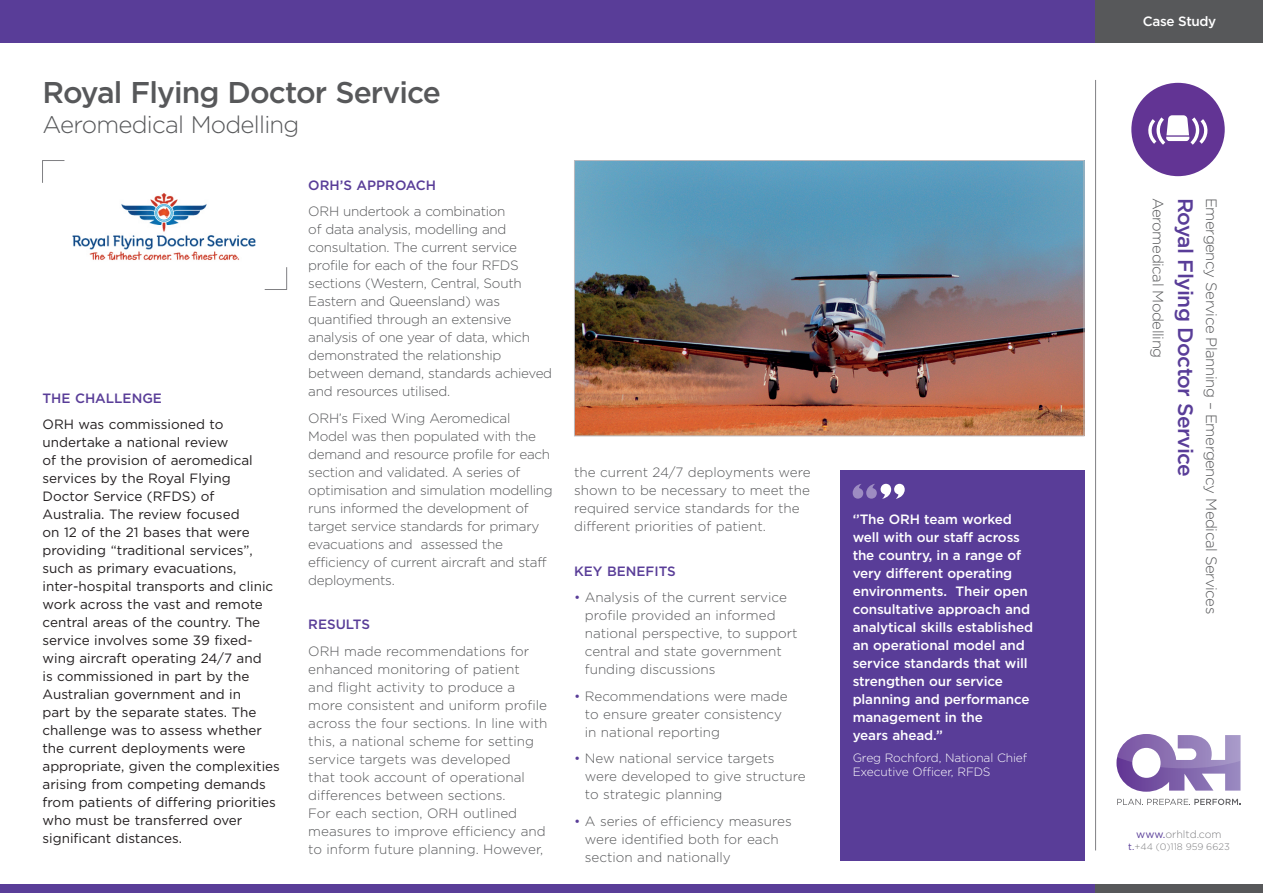
<style>
.page{position:relative;width:1263px;height:893px;background:#fff}
.page>*{position:absolute;margin:0;border:0;box-sizing:border-box;transform-origin:0 0}
.t1{font:500 30px "Gotham";letter-spacing:-.03em;color:#57585a}
.t2{font:300 24px "Gotham";letter-spacing:-.03em;color:#57585a}
.t3{font:500 21px "Gotham";letter-spacing:-.03em;color:#593d98}
.t4{font:300 15px "Gotham";letter-spacing:-.03em;color:#57585a}
.t5{font:300 13.5px/18px "Gotham";letter-spacing:-.01em;color:#57585a}
.t6{font:13.5px/18px "Gotham";color:#231f20}
.t7{font:500 13.5px/18px "Gotham";letter-spacing:-.01em;color:#fff}
.t8{font:500 13.5px "Gotham";color:#593d98}
.t9{font:500 13.5px "Gotham";letter-spacing:-.03em;color:#fff}
.t10{font:300 12px/13.5px "Gotham";letter-spacing:-.01em;color:#fff}
.t11{font:300 10.65px "Gotham";color:#808083}
.t12{font:300 9.45px "Gotham";color:#808083}
.s1{color:#593d98}
.s2{font-weight:400;color:#593d98}
</style>
<div class="page">
<div style="left:0;top:0;width:1263px;height:42px;background:#593d98"></div>
<div style="left:1096px;top:0;width:167px;height:42px;background:#57585a"></div>
<div style="left:0;top:884px;width:1263px;height:9px;background:#593d98"></div>
<div style="left:1096px;top:884px;width:167px;height:9px;background:#57585a"></div>
<svg style="left:1117px;top:799px;width:123px;height:6px"></svg>
<svg style="left:1116px;top:734px;width:124px;height:58px"></svg>
<img style="left:576px;top:162px;width:506px;height:272px">
<div style="left:574px;top:160px;width:510px;height:276px;border:1px solid #bcbbbf"></div>
<div style="left:840px;top:470px;width:244px;height:391px;background:#593d98"></div>
<svg style="left:853px;top:484px;width:52px;height:15px"></svg>
<svg style="left:42px;top:160px;width:22px;height:23px"></svg>
<svg style="left:265px;top:267px;width:22px;height:23px"></svg>
<img style="left:72px;top:193px;width:184px;height:68px">
<div style="left:1131px;top:83px;width:94px;height:93px;background:#623494;border-radius:50%"></div>
<svg style="left:1148px;top:115px;width:60px;height:30px"></svg>
<hr style="left:1095px;top:80px;width:1px;height:770px;background:#808083">
<h1 class="t1" style="left:43px;top:75px;width:400px">Royal Flying Doctor Service</h1>
<h2 class="t2" style="left:43px;top:111px;width:258px">Aeromedical Modelling</h2>
<p class="t8" style="left:43px;top:391px;width:121px">THE CHALLENGE</p>
<p class="t6" style="left:43px;top:415px;width:239px">ORH was commissioned to undertake a national review<br>of the provision of aeromedical services by the Royal Flying<br>Doctor Service (RFDS) of<br>Australia. The review focused<br>on 12 of the 21 bases that were providing “traditional services”, such as primary evacuations, inter-hospital transports and clinic work across the vast and remote central areas of the country. The service involves some 39 fixed&shy;wing aircraft operating 24/7 and<br>is commissioned in part by the<br>Australian government and in<br>part by the separate states. The challenge was to assess whether the current deployments were appropriate, given the complexities arising from competing demands from patients of differing priorities who must be transferred over significant distances.</p>
<p class="t8" style="left:308px;top:177px;width:129px">ORH’S APPROACH</p>
<p class="t5" style="left:308px;top:202px;width:245px">ORH undertook a combination<br>of data analysis, modelling and consultation. The current service profile for each of the four RFDS sections (Western, Central, South<br>Eastern and Queensland) was quantified through an extensive analysis of one year of data, which demonstrated the relationship between demand, standards achieved and resources utilised.</p>
<p class="t5" style="left:308px;top:409px;width:246px">ORH’s Fixed Wing Aeromedical<br>Model was then populated with the demand and resource profile for each section and validated. A series of optimisation and simulation modelling runs informed the development of target service standards for primary evacuations and assessed the efficiency of current aircraft and staff deployments.</p>
<p class="t8" style="left:308px;top:617px;width:63px">RESULTS</p>
<p class="t5" style="left:308px;top:642px;width:241px">ORH made recommendations for enhanced monitoring of patient and flight activity to produce a more consistent and uniform profile across the four sections. In line with this, a national scheme for setting service targets was developed<br>that took account of operational differences between sections.<br>For each section, ORH outlined measures to improve efficiency and to inform future planning. However,</p>
<p class="t5" style="left:574px;top:463px;width:238px">the current 24/7 deployments were shown to be necessary to meet the required service standards for the different priorities of patient.</p>
<p class="t8" style="left:574px;top:563px;width:103px">KEY BENEFITS</p>
<p class="t5" style="left:585px;top:588px;width:214px;text-indent:-11px"><span class="s1">•</span> Analysis of the current service profile provided an informed national perspective, to support central and state government funding discussions</p>
<p class="t5" style="left:585px;top:687px;width:204px;text-indent:-11px"><span class="s1">•</span> Recommendations were made to ensure greater consistency in national reporting</p>
<p class="t5" style="left:585px;top:749px;width:222px;text-indent:-11px"><span class="s1">•</span> New national service targets were developed to give structure to strategic planning</p>
<p class="t5" style="left:585px;top:812px;width:208px;text-indent:-11px"><span class="s1">•</span> A series of efficiency measures were identified both for each section and nationally</p>
<p class="t7" style="left:853px;top:510px;width:182px">‘’The ORH team worked well with our staff across the country, in a range of very different operating environments. Their open consultative approach and analytical skills established an operational model and service standards that will strengthen our service planning and performance management in the<br>years ahead.”</p>
<p class="t10" style="left:853px;top:751px;width:176px">Greg Rochford, National Chief<br>Executive Officer, RFDS</p>
<p class="t9" style="left:1143px;top:13px;width:75px">Case Study</p>
<p class="t4" style="left:1166px;top:198px;width:162px;rotate:90deg">Aeromedical Modelling</p>
<h3 class="t3" style="left:1197px;top:198px;width:280px;rotate:90deg">Royal Flying Doctor Service</h3>
<p class="t4" style="left:1220px;top:198px;width:418px;rotate:90deg">Emergency Service Planning – Emergency Medical Services</p>
<p class="t11" style="left:1136px;top:828px;width:87px"><span class="s2">www.</span>orhltd.com</p>
<p class="t12" style="left:1128px;top:841px;width:103px"><span class="s2">t.</span>+44 (0)118 959 6623</p>
</div>
